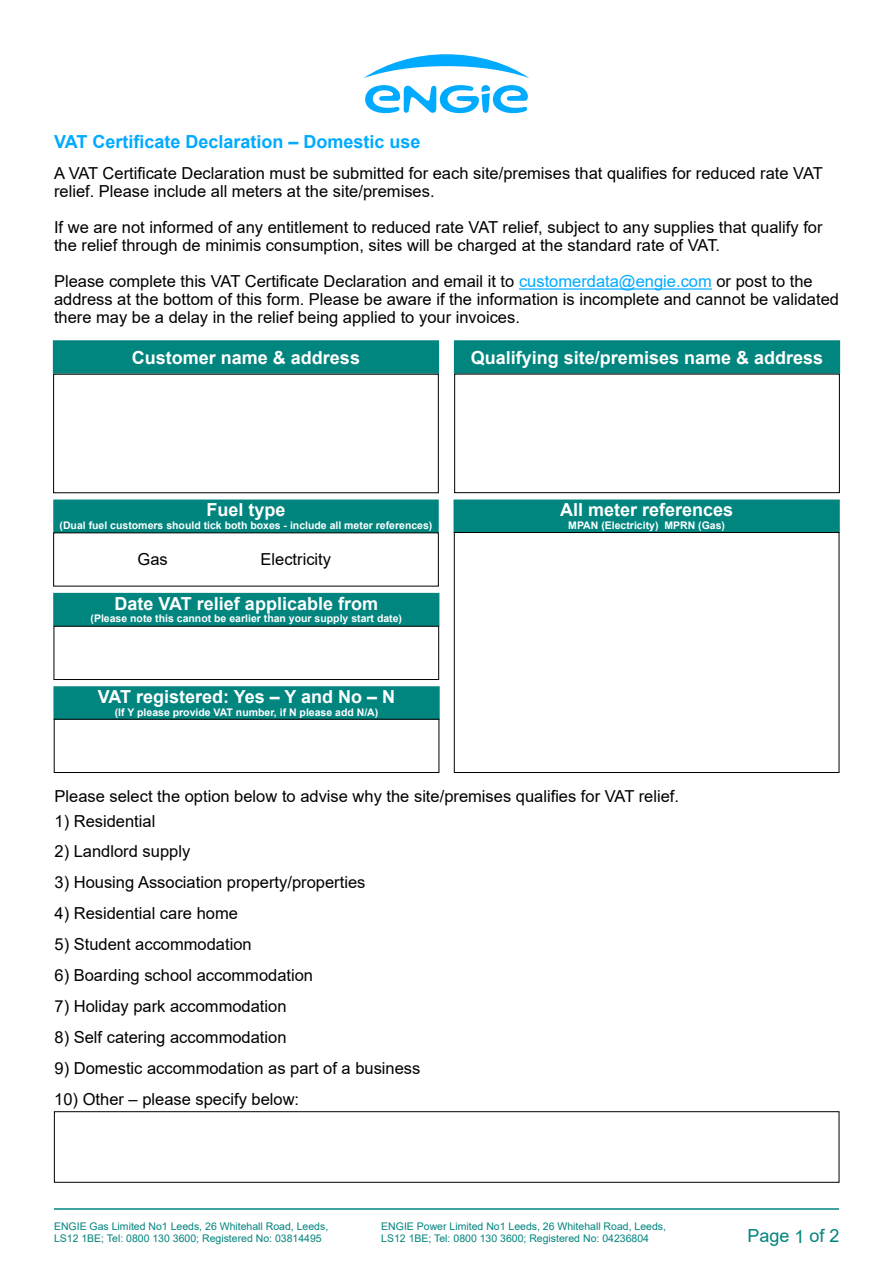
<style>
.page{position:relative;width:893px;height:1263px;background:#fff}
.page>*{position:absolute;margin:0;border:0;box-sizing:border-box;transform-origin:0 0}
.t1{font:700 18px "Arial";color:#fff}
.t2{font:700 18px "Arial";color:#0af}
.t3{font:18px "Arial";color:#00847e}
.t4{font:16.5px/18px "Arial";color:#000}
.t5{font:700 10.5px "Arial";color:#fff}
.t6{font:10.5px/12.6px "Arial";color:#00847e}
.s1{color:#0af}
</style>
<div class="page">
<hr style="left:54px;top:1208px;width:785px;height:2px;background:#00847e">
<hr style="left:519px;top:288px;width:193px;height:2px;background:#0af">
<div style="left:54px;top:341px;width:384px;height:32px;background:#00857f"></div>
<div style="left:53px;top:340px;width:386px;height:34px;border:2px solid #00857f"></div>
<div style="left:455px;top:341px;width:384px;height:32px;background:#00857f"></div>
<div style="left:454px;top:340px;width:386px;height:34px;border:2px solid #00857f"></div>
<div style="left:454px;top:374px;width:386px;height:119px;border:1px solid #000"></div>
<div style="left:454px;top:500px;width:385px;height:32px;background:#00857f"></div>
<div style="left:454px;top:499px;width:386px;height:34px;border:2px solid #00857f"></div>
<div style="left:454px;top:532px;width:385px;height:241px;border:1px solid #000"></div>
<div style="left:54px;top:500px;width:384px;height:32px;background:#00847e"></div>
<div style="left:53px;top:499px;width:386px;height:34px;border:2px solid #00847e"></div>
<div style="left:53px;top:532px;width:386px;height:54px;border:1px solid #000"></div>
<div style="left:54px;top:687px;width:385px;height:32px;background:#00857f"></div>
<div style="left:53px;top:686px;width:387px;height:34px;border:2px solid #00857f"></div>
<div style="left:54px;top:719px;width:385px;height:54px;border:1px solid #000"></div>
<div style="left:54px;top:594px;width:385px;height:31px;background:#00857f"></div>
<div style="left:53px;top:593px;width:386px;height:33px;border:2px solid #00857f"></div>
<div style="left:54px;top:626px;width:385px;height:54px;border:1px solid #000"></div>
<svg style="left:364px;top:54px;width:165px;height:24px"></svg>
<svg style="left:365px;top:85px;width:163px;height:28px"></svg>
<div style="left:54px;top:1111px;width:785px;height:72px;border:1px solid #000"></div>
<p class="t2" style="left:54px;top:129px;width:368px">VAT Certificate Declaration – Domestic use</p>
<p class="t4" style="left:54px;top:164px;width:770px">A VAT Certificate Declaration must be submitted for each site/premises that qualifies for reduced rate VAT relief. Please include all meters at the site/premises.</p>
<p class="t4" style="left:54px;top:218px;width:770px">If we are not informed of any entitlement to reduced rate VAT relief, subject to any supplies that qualify for the relief through de minimis consumption, sites will be charged at the standard rate of VAT.</p>
<p class="t4" style="left:54px;top:272px;width:786px">Please complete this VAT Certificate Declaration and email it to <span class="s1">customerdata@engie.com</span> or post to the address at the bottom of this form. Please be aware if the information is incomplete and cannot be validated there may be a delay in the relief being applied to your invoices.</p>
<p class="t1" style="left:132px;top:344px;width:230px">Customer name &amp; address</p>
<p class="t1" style="left:471px;top:344px;width:354px">Qualifying site/premises name &amp; address</p>
<p class="t1" style="left:206px;top:497px;width:81px">Fuel type</p>
<p class="t5" style="left:60px;top:518px;width:374px">(Dual fuel customers should tick both boxes - include all meter references)</p>
<p class="t4" style="left:138px;top:551px;width:32px">Gas</p>
<p class="t4" style="left:261px;top:551px;width:72px">Electricity</p>
<p class="t1" style="left:115px;top:591px;width:265px">Date VAT relief applicable from</p>
<p class="t5" style="left:91px;top:611px;width:313px">(Please note this cannot be earlier than your supply start date)</p>
<p class="t1" style="left:98px;top:684px;width:299px">VAT registered: Yes – Y and No – N</p>
<p class="t5" style="left:115px;top:705px;width:265px">(If Y please provide VAT number, if N please add N/A)</p>
<p class="t1" style="left:560px;top:497px;width:175px">All meter references</p>
<p class="t5" style="left:568px;top:518px;width:158px">MPAN (Electricity) MPRN (Gas)</p>
<p class="t4" style="left:55px;top:787px;width:626px">Please select the option below to advise why the site/premises qualifies for VAT relief.</p>
<p class="t4" style="left:55px;top:812px;width:102px">1) Residential</p>
<p class="t4" style="left:55px;top:842px;width:137px">2) Landlord supply</p>
<p class="t4" style="left:55px;top:873px;width:312px">3) Housing Association property/properties</p>
<p class="t4" style="left:55px;top:904px;width:185px">4) Residential care home</p>
<p class="t4" style="left:55px;top:935px;width:199px">5) Student accommodation</p>
<p class="t4" style="left:55px;top:966px;width:260px">6) Boarding school accommodation</p>
<p class="t4" style="left:55px;top:997px;width:233px">7) Holiday park accommodation</p>
<p class="t4" style="left:55px;top:1028px;width:234px">8) Self catering accommodation</p>
<p class="t4" style="left:55px;top:1059px;width:367px">9) Domestic accommodation as part of a business</p>
<p class="t4" style="left:54px;top:1090px;width:246px">10) Other – please specify below:</p>
<p class="t6" style="left:54px;top:1219px;width:276px">ENGIE Gas Limited No1 Leeds, 26 Whitehall Road, Leeds,<br>LS12 1BE; Tel: 0800 130 3600; Registered No: 03814495</p>
<p class="t6" style="left:381px;top:1220px;width:286px">ENGIE Power Limited No1 Leeds, 26 Whitehall Road, Leeds,<br>LS12 1BE; Tel: 0800 130 3600; Registered No: 04236804</p>
<p class="t3" style="left:747px;top:1223px;width:94px">Page of 2</p>
<p class="t3" style="left:794px;top:1224px;width:12px">1</p>
</div>
